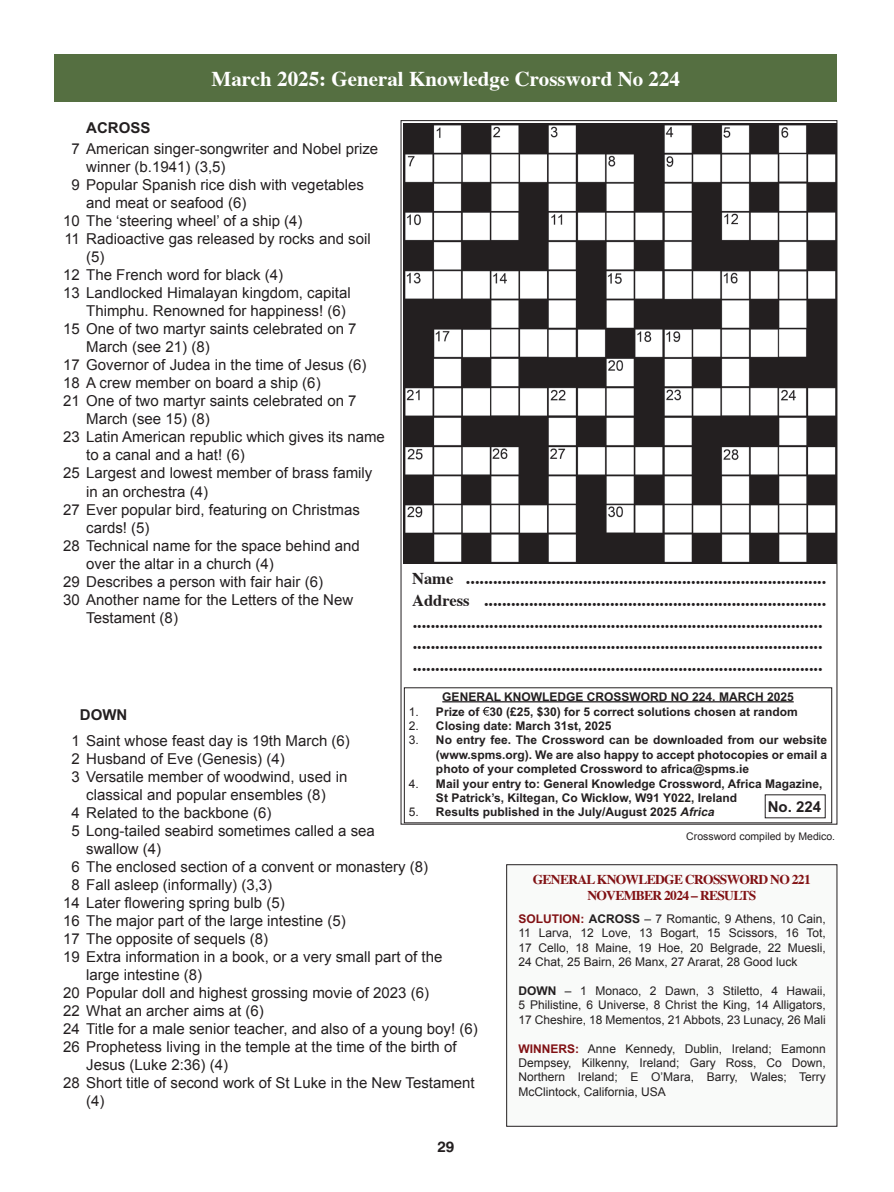
<style>
.page{position:relative;width:894px;height:1192px;background:#fff}
.page>*{position:absolute;margin:0;border:0;box-sizing:border-box;transform-origin:0 0}
.t1{font:700 21px "Times";color:#fff}
.t2{font:700 18px/21.6px "Times";color:#231f20}
.t3{font:15px "Arial";color:#231f20}
.t4{font:700 15px "Arial";color:#231f20}
.t5{font:700 15px "Swiss 721 BT";color:#231f20}
.t6{font:700 13.5px/16.2px "Times";letter-spacing:-.05em;color:#811114;text-align:center}
.t7{font:12px/14.4px "Arial";color:#231f20;text-align:justify}
.t8{font:700 12px/14.4px "Arial";color:#231f20;text-align:justify}
.t9{font:10.5px "Arial";color:#231f20}
.s1{font-size:16.5px}
.s2{font-weight:400}
.s3{font-style:italic}
.s4{font-weight:700;color:#811114}
.s5{font-weight:700}
</style>
<div class="page">
<div style="left:54px;top:54px;width:783px;height:47px;background:#556f41"></div>
<hr style="left:442px;top:701px;width:351px;height:1px;background:#231f20">
<svg style="left:482px;top:706px;width:7px;height:9px"></svg>
<img style="left:403px;top:123px;width:433px;height:440px">
<div style="left:506px;top:864px;width:330px;height:261px;background:#f9faf9"></div>
<div style="left:506px;top:864px;width:331px;height:262px;border:1px solid #231f20"></div>
<p class="t4" style="left:86px;top:117px;width:66px">ACROSS</p>
<h1 class="t1" style="left:211px;top:59px;width:470px">March 2025: General Knowledge Crossword No 224</h1>
<p class="t3" style="left:72px;top:139px;width:308px">7 American singer-songwriter and Nobel prize</p>
<p class="t3" style="left:86px;top:157px;width:141px">winner (b.1941) (3,5)</p>
<p class="t3" style="left:72px;top:175px;width:294px">9 Popular Spanish rice dish with vegetables</p>
<p class="t3" style="left:86px;top:193px;width:162px">and meat or seafood (6)</p>
<p class="t3" style="left:63px;top:211px;width:241px">10 The ‘steering wheel’ of a ship (4)</p>
<p class="t3" style="left:64px;top:229px;width:308px">11 Radioactive gas released by rocks and soil</p>
<p class="t3" style="left:86px;top:247px;width:20px">(5)</p>
<p class="t3" style="left:63px;top:265px;width:221px">12 The French word for black (4)</p>
<p class="t3" style="left:63px;top:283px;width:289px">13 Landlocked Himalayan kingdom, capital</p>
<p class="t3" style="left:86px;top:301px;width:261px">Thimphu. Renowned for happiness! (6)</p>
<p class="t3" style="left:63px;top:319px;width:295px">15 One of two martyr saints celebrated on 7</p>
<p class="t3" style="left:86px;top:337px;width:125px">March (see 21) (8)</p>
<p class="t3" style="left:63px;top:355px;width:305px">17 Governor of Judea in the time of Jesus (6)</p>
<p class="t3" style="left:63px;top:373px;width:259px">18 A crew member on board a ship (6)</p>
<p class="t3" style="left:63px;top:391px;width:295px">21 One of two martyr saints celebrated on 7</p>
<p class="t3" style="left:86px;top:409px;width:125px">March (see 15) (8)</p>
<p class="t3" style="left:63px;top:427px;width:323px">23 Latin American republic which gives its name</p>
<p class="t3" style="left:86px;top:445px;width:160px">to a canal and a hat! (6)</p>
<p class="t3" style="left:63px;top:463px;width:310px">25 Largest and lowest member of brass family</p>
<p class="t3" style="left:86px;top:481px;width:123px">in an orchestra (4)</p>
<p class="t3" style="left:63px;top:499px;width:298px">27 Ever popular bird, featuring on Christmas</p>
<p class="t3" style="left:86px;top:517px;width:65px">cards! (5)</p>
<p class="t3" style="left:63px;top:535px;width:298px">28 Technical name for the space behind and</p>
<p class="t3" style="left:86px;top:553px;width:189px">over the altar in a church (4)</p>
<p class="t3" style="left:63px;top:571px;width:261px">29 Describes a person with fair hair (6)</p>
<p class="t3" style="left:63px;top:589px;width:291px">30 Another name for the Letters of the New</p>
<p class="t3" style="left:86px;top:607px;width:93px">Testament (8)</p>
<p class="t2" style="left:412px;top:565px;width:415px"><span class="s1">Name</span> ................................................................................<br><span class="s1">Address</span> ............................................................................ ........................................................................................... ........................................................................................... ...........................................................................................</p>
<p class="t8" style="left:442px;top:690px;width:353px">GENERAL KNOWLEDGE CROSSWORD NO 224. MARCH 2025</p>
<p class="t8" style="left:409px;top:704px;width:390px"><span class="s2">1.</span> Prize of 30 (£25, $30) for 5 correct solutions chosen at random</p>
<p class="t8" style="left:409px;top:718px;width:204px"><span class="s2">2.</span> Closing date: March 31st, 2025</p>
<p class="t8" style="left:436px;top:733px;width:392px;text-indent:-27px"><span class="s2">3.</span> No entry fee. The Crossword can be downloaded from our website (www.spms.org). We are also happy to accept photocopies or email a photo of your completed Crossword to africa@spms.ie</p>
<p class="t8" style="left:436px;top:776px;width:388px;text-indent:-27px"><span class="s2">4.</span> Mail your entry to: General Knowledge Crossword, Africa Magazine,<br>St Patrick’s, Kiltegan, Co Wicklow, W91 Y022, Ireland</p>
<p class="t8" style="left:409px;top:805px;width:310px"><span class="s2">5.</span> Results published in the July/August 2025 <span class="s3">Africa</span></p>
<p class="t4" style="left:80px;top:704px;width:49px">DOWN</p>
<p class="t3" style="left:72px;top:730px;width:280px">1 Saint whose feast day is 19th March (6)</p>
<p class="t3" style="left:72px;top:748px;width:215px">2 Husband of Eve (Genesis) (4)</p>
<p class="t3" style="left:72px;top:766px;width:277px">3 Versatile member of woodwind, used in</p>
<p class="t3" style="left:86px;top:784px;width:241px">classical and popular ensembles (8)</p>
<p class="t3" style="left:72px;top:802px;width:201px">4 Related to the backbone (6)</p>
<p class="t3" style="left:72px;top:820px;width:305px">5 Long-tailed seabird sometimes called a sea</p>
<p class="t3" style="left:86px;top:838px;width:76px">swallow (4)</p>
<p class="t3" style="left:72px;top:856px;width:358px">6 The enclosed section of a convent or monastery (8)</p>
<p class="t3" style="left:72px;top:874px;width:202px">8 Fall asleep (informally) (3,3)</p>
<p class="t3" style="left:63px;top:892px;width:223px">14 Later flowering spring bulb (5)</p>
<p class="t3" style="left:63px;top:910px;width:284px">16 The major part of the large intestine (5)</p>
<p class="t3" style="left:63px;top:928px;width:206px">17 The opposite of sequels (8)</p>
<p class="t3" style="left:63px;top:946px;width:380px">19 Extra information in a book, or a very small part of the</p>
<p class="t3" style="left:86px;top:964px;width:117px">large intestine (8)</p>
<p class="t3" style="left:63px;top:982px;width:367px">20 Popular doll and highest grossing movie of 2023 (6)</p>
<p class="t3" style="left:63px;top:1000px;width:202px">22 What an archer aims at (6)</p>
<p class="t3" style="left:63px;top:1018px;width:416px">24 Title for a male senior teacher, and also of a young boy! (6)</p>
<p class="t3" style="left:63px;top:1036px;width:395px">26 Prophetess living in the temple at the time of the birth of</p>
<p class="t3" style="left:86px;top:1054px;width:143px">Jesus (Luke 2:36) (4)</p>
<p class="t3" style="left:63px;top:1072px;width:413px">28 Short title of second work of St Luke in the New Testament</p>
<p class="t3" style="left:86px;top:1090px;width:20px">(4)</p>
<p class="t4" style="left:767px;top:796px;width:55px">No. 224</p>
<p class="t9" style="left:686px;top:828px;width:150px">Crossword compiled by Medico.</p>
<p class="t6" style="left:532px;top:869px;width:279px">GENERAL KNOWLEDGE CROSSWORD NO 221<br>NOVEMBER 2024 – RESULTS</p>
<p class="t7" style="left:518px;top:911px;width:309px"><span class="s4">SOLUTION:</span> <span class="s5">ACROSS</span> – 7 Romantic, 9 Athens, 10 Cain, 11 Larva, 12 Love, 13 Bogart, 15 Scissors, 16 Tot, 17 Cello, 18 Maine, 19 Hoe, 20 Belgrade, 22 Muesli, 24 Chat, 25 Bairn, 26 Manx, 27 Ararat, 28 Good luck</p>
<p class="t7" style="left:518px;top:983px;width:309px"><span class="s5">DOWN</span> – 1 Monaco, 2 Dawn, 3 Stiletto, 4 Hawaii, 5 Philistine, 6 Universe, 8 Christ the King, 14 Alligators, 17 Cheshire, 18 Mementos, 21 Abbots, 23 Lunacy, 26 Mali</p>
<p class="t7" style="left:518px;top:1040px;width:309px"><span class="s4">WINNERS:</span> Anne Kennedy, Dublin, Ireland; Eamonn Dempsey, Kilkenny, Ireland; Gary Ross, Co Down, Northern Ireland; E O’Mara, Barry, Wales; Terry McClintock, California, USA</p>
<p class="t5" style="left:437px;top:1137px;width:19px">29</p>
</div>
